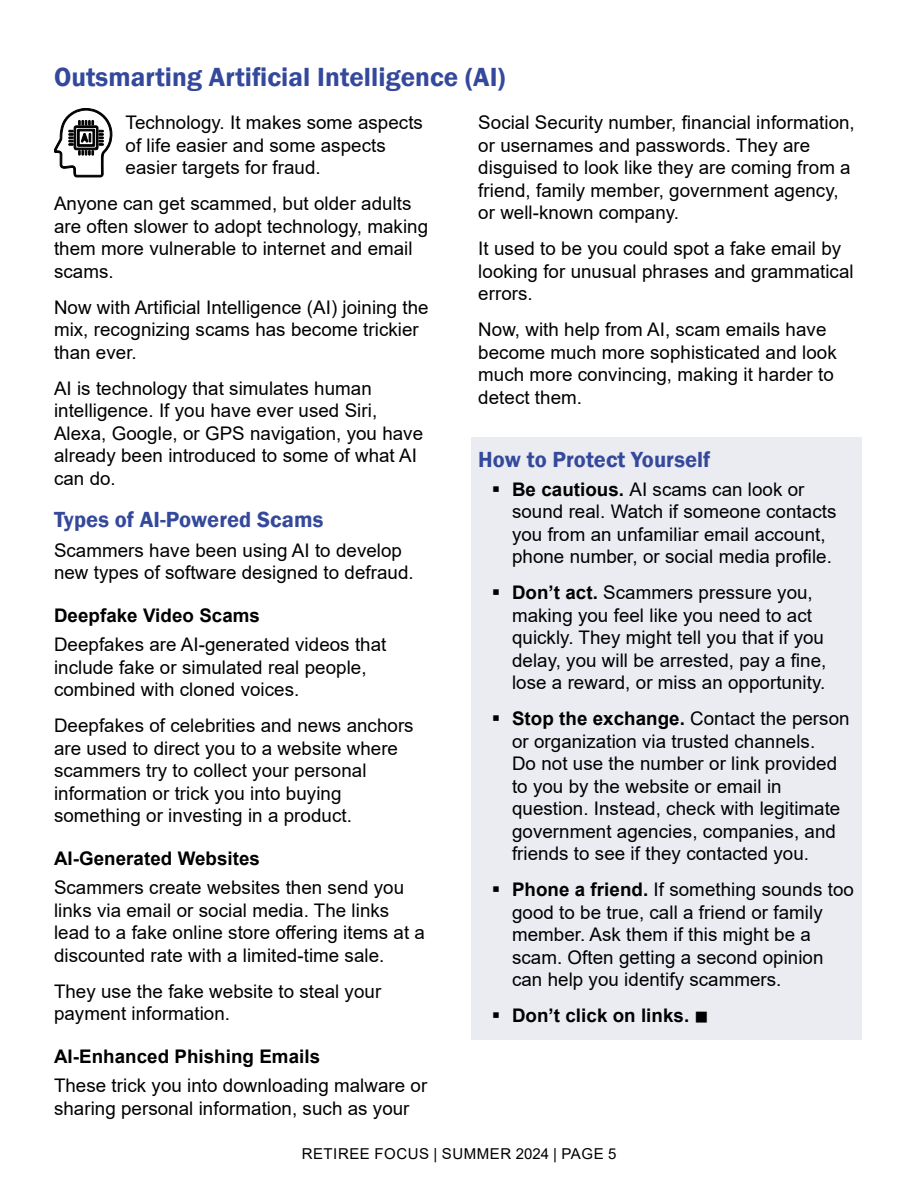
<style>
.page{position:relative;width:918px;height:1188px;background:#fff}
.page>*{position:absolute;margin:0;border:0;box-sizing:border-box;transform-origin:0 0}
.t1{font:600 27px "Franklin Gothic";color:#34499b}
.t2{font:600 22.5px "Franklin Gothic";color:#34499b}
.t3{font:18.75px/22.5px "Arial";letter-spacing:.005em;color:#000}
.t4{font:700 18.75px "Arial";letter-spacing:.005em;color:#000}
.t5{font:15px "Arial";letter-spacing:.035em;color:#000}
.s1{font-weight:700}
</style>
<div class="page">
<div style="left:472px;top:437px;width:390px;height:47px;background:#eaecf2"></div>
<div style="left:472px;top:469px;width:390px;height:112px;background:#eaecf2"></div>
<div style="left:472px;top:572px;width:390px;height:135px;background:#eaecf2"></div>
<div style="left:472px;top:698px;width:390px;height:180px;background:#eaecf2"></div>
<div style="left:472px;top:869px;width:390px;height:135px;background:#eaecf2"></div>
<div style="left:472px;top:994px;width:390px;height:46px;background:#eaecf2"></div>
<svg style="left:54px;top:108px;width:58px;height:69px"></svg>
<h1 class="t1" style="left:54px;top:61px;width:453px">Outsmarting Artificial Intelligence (AI)</h1>
<p class="t3" style="left:126px;top:111px;width:299px">Technology. It makes some aspects of life easier and some aspects easier targets for fraud.</p>
<p class="t3" style="left:54px;top:192px;width:376px">Anyone can get scammed, but older adults are often slower to adopt technology, making them more vulnerable to internet and email scams.</p>
<p class="t3" style="left:54px;top:296px;width:376px">Now with Artificial Intelligence (AI) joining the mix, recognizing scams has become trickier than ever.</p>
<p class="t3" style="left:54px;top:377px;width:371px">AI is technology that simulates human intelligence. If you have ever used Siri, Alexa, Google, or GPS navigation, you have already been introduced to some of what AI can do.</p>
<p class="t2" style="left:54px;top:506px;width:271px">Types of AI-Powered Scams</p>
<p class="t3" style="left:54px;top:539px;width:361px">Scammers have been using AI to develop new types of software designed to defraud.</p>
<p class="t4" style="left:54px;top:602px;width:208px">Deepfake Video Scams</p>
<p class="t3" style="left:54px;top:633px;width:334px">Deepfakes are AI-generated videos that include fake or simulated real people, combined with cloned voices.</p>
<p class="t3" style="left:54px;top:714px;width:361px">Deepfakes of celebrities and news anchors are used to direct you to a website where scammers try to collect your personal information or trick you into buying something or investing in a product.</p>
<p class="t4" style="left:54px;top:845px;width:208px">AI-Generated Websites</p>
<p class="t3" style="left:54px;top:876px;width:373px">Scammers create websites then send you links via email or social media. The links lead to a fake online store offering items at a discounted rate with a limited-time sale.</p>
<p class="t3" style="left:54px;top:980px;width:329px">They use the fake website to steal your payment information.</p>
<p class="t4" style="left:54px;top:1043px;width:268px">AI-Enhanced Phishing Emails</p>
<p class="t3" style="left:54px;top:1074px;width:375px">These trick you into downloading malware or sharing personal information, such as your</p>
<p class="t3" style="left:478px;top:111px;width:378px">Social Security number, financial information, or usernames and passwords. They are disguised to look like they are coming from a friend, family member, government agency, or well-known company.</p>
<p class="t3" style="left:478px;top:237px;width:377px">It used to be you could spot a fake email by looking for unusual phrases and grammatical errors.</p>
<p class="t3" style="left:478px;top:318px;width:360px">Now, with help from AI, scam emails have become much more sophisticated and look much more convincing, making it harder to detect them.</p>
<p class="t2" style="left:478px;top:445px;width:234px">How to Protect Yourself</p>
<p class="t3" style="left:512px;top:478px;width:326px"><span class="s1">Be cautious.</span> AI scams can look or sound real. Watch if someone contacts you from an unfamiliar email account, phone number, or social media profile.</p>
<p class="t3" style="left:512px;top:581px;width:316px"><span class="s1">Don’t act.</span> Scammers pressure you, making you feel like you need to act quickly. They might tell you that if you delay, you will be arrested, pay a fine, lose a reward, or miss an opportunity.</p>
<p class="t3" style="left:512px;top:707px;width:339px"><span class="s1">Stop the exchange.</span> Contact the person or organization via trusted channels.<br>Do not use the number or link provided to you by the website or email in question. Instead, check with legitimate government agencies, companies, and friends to see if they contacted you.</p>
<p class="t3" style="left:512px;top:878px;width:343px"><span class="s1">Phone a friend.</span> If something sounds too good to be true, call a friend or family member. Ask them if this might be a scam. Often getting a second opinion can help you identify scammers.</p>
<p class="t4" style="left:512px;top:1003px;width:198px">Don’t click on links. ■</p>
<p class="t5" style="left:302px;top:1143px;width:316px">RETIREE FOCUS | SUMMER 2024 | PAGE 5</p>
</div>
